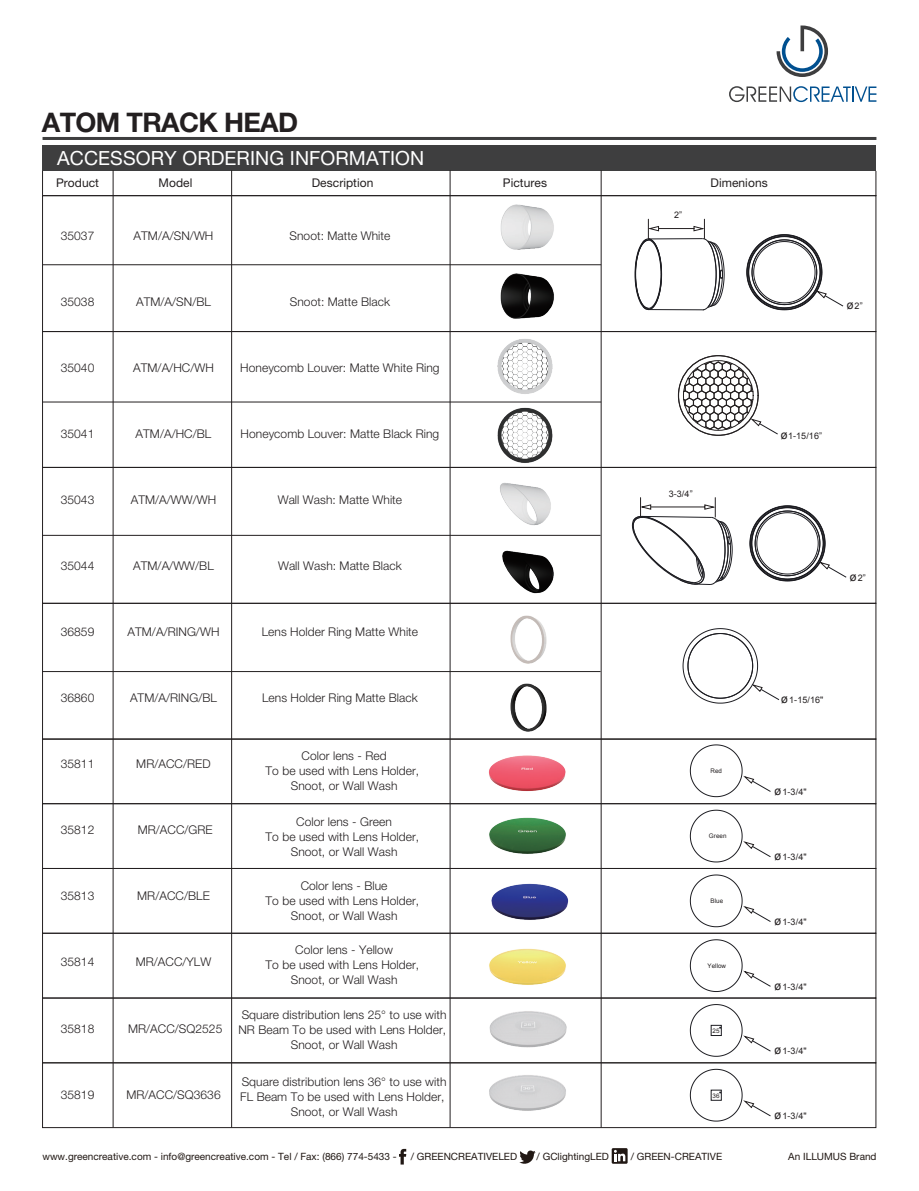
<style>
.page{position:relative;width:919px;height:1191px;background:#fff}
.page>*{position:absolute;margin:0;border:0;box-sizing:border-box;transform-origin:0 0}
.t1{font:700 27px "Helvetica Neue LT Pro";letter-spacing:-.025em;color:#231f20}
.t2{font:19.5px "Helvetica Neue LT Pro";letter-spacing:.005em;color:#fff}
.t3{font:300 12px/15px "Helvetica Neue LT Pro";letter-spacing:.005em;color:#231f20;text-align:center}
.t4{font:12px "Helvetica Neue LT Pro";letter-spacing:.005em;color:#231f20}
.t5{font:10.05px "Helvetica Neue LT Pro";color:#211814}
.t6{font:9px "Arial";letter-spacing:.01em;color:#231f20}
.t7{font:6.3px "Arial";letter-spacing:.01em;color:#231f20}
.s1{font-size:12px}
</style>
<div class="page">
<hr style="left:43px;top:137px;width:833px;height:3px;background:#3e3e3f">
<svg style="left:776px;top:26px;width:52px;height:51px"></svg>
<svg style="left:729px;top:86px;width:147px;height:16px"></svg>
<div style="left:43px;top:145px;width:833px;height:26px;background:#3e3e3f"></div>
<img style="left:500px;top:273px;width:54px;height:46px">
<img style="left:500px;top:204px;width:54px;height:46px">
<img style="left:500px;top:483px;width:51px;height:43px">
<img style="left:502px;top:550px;width:52px;height:39px">
<img style="left:497px;top:339px;width:56px;height:55px">
<img style="left:497px;top:407px;width:56px;height:56px">
<hr style="left:648px;top:309px;width:54px;height:1px;background:#1d1d22">
<hr style="left:648px;top:238px;width:54px;height:1px;background:#1d1d22">
<svg style="left:631px;top:497px;width:101px;height:88px"></svg>
<hr style="left:651px;top:506px;width:53px;height:1px;background:#231f20">
<svg style="left:399px;top:1148px;width:7px;height:16px"></svg>
<svg style="left:519px;top:1150px;width:16px;height:14px"></svg>
<svg style="left:611px;top:1148px;width:16px;height:15px"></svg>
<svg style="left:614px;top:1149px;width:11px;height:12px"></svg>
<img style="left:489px;top:1011px;width:78px;height:37px">
<img style="left:489px;top:1075px;width:77px;height:36px">
<div style="left:42px;top:195px;width:834px;height:137px;border:1px solid #231f20"></div>
<div style="left:42px;top:331px;width:834px;height:136px;border:1px solid #231f20"></div>
<div style="left:42px;top:467px;width:834px;height:136px;border:1px solid #231f20"></div>
<div style="left:42px;top:603px;width:834px;height:136px;border:1px solid #231f20"></div>
<hr style="left:43px;top:264px;width:558px;height:1px;background:#231f20">
<hr style="left:43px;top:402px;width:558px;height:1px;background:#231f20">
<hr style="left:42px;top:535px;width:558px;height:1px;background:#231f20">
<hr style="left:42px;top:671px;width:558px;height:1px;background:#231f20">
<hr style="left:601px;top:170px;width:1px;height:957px;background:#231f20">
<hr style="left:450px;top:170px;width:1px;height:957px;background:#231f20">
<hr style="left:231px;top:170px;width:1px;height:957px;background:#231f20">
<hr style="left:113px;top:170px;width:1px;height:957px;background:#231f20">
<svg style="left:42px;top:171px;width:1px;height:25px"></svg>
<svg style="left:875px;top:171px;width:1px;height:25px"></svg>
<svg style="left:634px;top:219px;width:28px;height:91px"></svg>
<svg style="left:693px;top:219px;width:31px;height:91px"></svg>
<hr style="left:658px;top:228px;width:36px;height:1px;background:#231f20">
<svg style="left:746px;top:234px;width:98px;height:76px"></svg>
<svg style="left:749px;top:505px;width:98px;height:77px"></svg>
<svg style="left:682px;top:628px;width:98px;height:76px"></svg>
<svg style="left:689px;top:744px;width:82px;height:53px"></svg>
<svg style="left:689px;top:809px;width:82px;height:53px"></svg>
<svg style="left:689px;top:874px;width:82px;height:53px"></svg>
<svg style="left:689px;top:939px;width:82px;height:53px"></svg>
<svg style="left:689px;top:1004px;width:82px;height:53px"></svg>
<svg style="left:689px;top:1068px;width:82px;height:53px"></svg>
<svg style="left:682px;top:361px;width:96px;height:74px"></svg>
<img style="left:489px;top:948px;width:77px;height:37px">
<img style="left:489px;top:755px;width:77px;height:36px">
<img style="left:489px;top:817px;width:77px;height:37px">
<img style="left:491px;top:883px;width:78px;height:37px">
<div style="left:42px;top:738px;width:834px;height:66px;border:1px solid #231f20"></div>
<div style="left:42px;top:803px;width:834px;height:65px;border:1px solid #231f20"></div>
<div style="left:42px;top:868px;width:834px;height:65px;border:1px solid #231f20"></div>
<div style="left:42px;top:933px;width:834px;height:65px;border:1px solid #231f20"></div>
<div style="left:42px;top:997px;width:834px;height:66px;border:1px solid #231f20"></div>
<div style="left:42px;top:1062px;width:834px;height:65px;border:1px solid #231f20"></div>
<img style="left:465px;top:589px;width:127px;height:68px">
<img style="left:465px;top:657px;width:127px;height:83px">
<h1 class="t1" style="left:42px;top:105px;width:258px">ATOM TRACK HEAD</h1>
<h2 class="t2" style="left:57px;top:146px;width:368px">ACCESSORY ORDERING INFORMATION</h2>
<p class="t4" style="left:56px;top:175px;width:45px">Product</p>
<p class="t4" style="left:158px;top:175px;width:35px">Model</p>
<p class="t4" style="left:312px;top:175px;width:63px">Description</p>
<p class="t4" style="left:503px;top:175px;width:46px">Pictures</p>
<p class="t4" style="left:710px;top:175px;width:59px">Dimenions</p>
<p class="t6" style="left:674px;top:209px;width:10px">2”</p>
<p class="t3" style="left:61px;top:228px;width:35px">35037</p>
<p class="t3" style="left:134px;top:228px;width:81px">ATM/A/SN/WH</p>
<p class="t3" style="left:289px;top:228px;width:102px">Snoot: Matte White</p>
<p class="t3" style="left:61px;top:294px;width:35px">35038</p>
<p class="t3" style="left:136px;top:294px;width:76px">ATM/A/SN/BL</p>
<p class="t3" style="left:290px;top:294px;width:102px">Snoot: Matte Black</p>
<p class="t6" style="left:846px;top:300px;width:18px"><span class="s1">ø</span>2”</p>
<p class="t3" style="left:61px;top:360px;width:35px">35040</p>
<p class="t3" style="left:133px;top:360px;width:82px">ATM/A/HC/WH</p>
<p class="t3" style="left:240px;top:360px;width:201px">Honeycomb Louver: Matte White Ring</p>
<p class="t3" style="left:61px;top:426px;width:35px">35041</p>
<p class="t3" style="left:136px;top:426px;width:77px">ATM/A/HC/BL</p>
<p class="t3" style="left:240px;top:426px;width:200px">Honeycomb Louver: Matte Black Ring</p>
<p class="t6" style="left:780px;top:429px;width:43px"><span class="s1">ø</span>1-15/16”</p>
<p class="t3" style="left:61px;top:492px;width:35px">35043</p>
<p class="t3" style="left:131px;top:492px;width:87px">ATM/A/WW/WH</p>
<p class="t3" style="left:278px;top:492px;width:126px">Wall Wash: Matte White</p>
<p class="t6" style="left:668px;top:488px;width:25px">3-3/4”</p>
<p class="t3" style="left:61px;top:558px;width:35px">35044</p>
<p class="t3" style="left:133px;top:558px;width:82px">ATM/A/WW/BL</p>
<p class="t3" style="left:278px;top:558px;width:125px">Wall Wash: Matte Black</p>
<p class="t6" style="left:849px;top:571px;width:18px"><span class="s1">ø</span>2”</p>
<p class="t3" style="left:61px;top:624px;width:35px">36859</p>
<p class="t3" style="left:127px;top:624px;width:93px">ATM/A/RING/WH</p>
<p class="t3" style="left:262px;top:624px;width:158px">Lens Holder Ring Matte White</p>
<p class="t3" style="left:61px;top:690px;width:35px">36860</p>
<p class="t3" style="left:130px;top:690px;width:88px">ATM/A/RING/BL</p>
<p class="t3" style="left:262px;top:690px;width:157px">Lens Holder Ring Matte Black</p>
<p class="t6" style="left:780px;top:694px;width:44px"><span class="s1">ø</span>1-15/16"</p>
<p class="t3" style="left:61px;top:756px;width:35px">35811</p>
<p class="t3" style="left:136px;top:756px;width:76px">MR/ACC/RED</p>
<p class="t3" style="left:265px;top:748px;width:155px">Color lens - Red<br>To be used with Lens Holder,<br>Snoot, or Wall Wash</p>
<p class="t7" style="left:710px;top:766px;width:13px">Red</p>
<p class="t6" style="left:774px;top:785px;width:34px"><span class="s1">ø</span>1-3/4"</p>
<p class="t3" style="left:61px;top:822px;width:35px">35812</p>
<p class="t3" style="left:61px;top:888px;width:35px">35813</p>
<p class="t3" style="left:61px;top:954px;width:35px">35814</p>
<p class="t3" style="left:61px;top:1020px;width:35px">35818</p>
<p class="t3" style="left:61px;top:1086px;width:35px">35819</p>
<p class="t3" style="left:138px;top:822px;width:77px">MR/ACC/GRE</p>
<p class="t3" style="left:137px;top:888px;width:74px">MR/ACC/BLE</p>
<p class="t3" style="left:136px;top:954px;width:77px">MR/ACC/YLW</p>
<p class="t3" style="left:128px;top:1020px;width:96px">MR/ACC/SQ2525</p>
<p class="t3" style="left:126px;top:1086px;width:96px">MR/ACC/SQ3636</p>
<p class="t3" style="left:265px;top:814px;width:155px">Color lens - Green<br>To be used with Lens Holder,<br>Snoot, or Wall Wash</p>
<p class="t3" style="left:265px;top:878px;width:155px">Color lens - Blue<br>To be used with Lens Holder,<br>Snoot, or Wall Wash</p>
<p class="t3" style="left:265px;top:942px;width:155px">Color lens - Yellow<br>To be used with Lens Holder,<br>Snoot, or Wall Wash</p>
<p class="t3" style="left:238px;top:1007px;width:209px">Square distribution lens 25° to use with<br>NR Beam To be used with Lens Holder,<br>Snoot, or Wall Wash</p>
<p class="t3" style="left:240px;top:1073px;width:208px">Square distribution lens 36° to use with<br>FL Beam To be used with Lens Holder,<br>Snoot, or Wall Wash</p>
<p class="t7" style="left:708px;top:831px;width:19px">Green</p>
<p class="t7" style="left:710px;top:896px;width:14px">Blue</p>
<p class="t7" style="left:707px;top:961px;width:20px">Yellow</p>
<p class="t7" style="left:712px;top:1027px;width:9px">25</p>
<p class="t7" style="left:712px;top:1091px;width:9px">36</p>
<p class="t6" style="left:774px;top:851px;width:34px"><span class="s1">ø</span>1-3/4"</p>
<p class="t6" style="left:774px;top:915px;width:34px"><span class="s1">ø</span>1-3/4"</p>
<p class="t6" style="left:774px;top:980px;width:34px"><span class="s1">ø</span>1-3/4"</p>
<p class="t6" style="left:774px;top:1045px;width:34px"><span class="s1">ø</span>1-3/4"</p>
<p class="t6" style="left:774px;top:1110px;width:34px"><span class="s1">ø</span>1-3/4"</p>
<p class="t5" style="left:42px;top:1150px;width:356px">www.greencreative.com - info@greencreative.com - Tel / Fax: (866) 774-5433 -</p>
<p class="t5" style="left:411px;top:1150px;width:108px">/ GREENCREATIVELED</p>
<p class="t5" style="left:536px;top:1150px;width:74px">/ GClightingLED</p>
<p class="t5" style="left:630px;top:1150px;width:93px">/ GREEN-CREATIVE</p>
<p class="t5" style="left:788px;top:1150px;width:90px">An ILLUMUS Brand</p>
</div>
